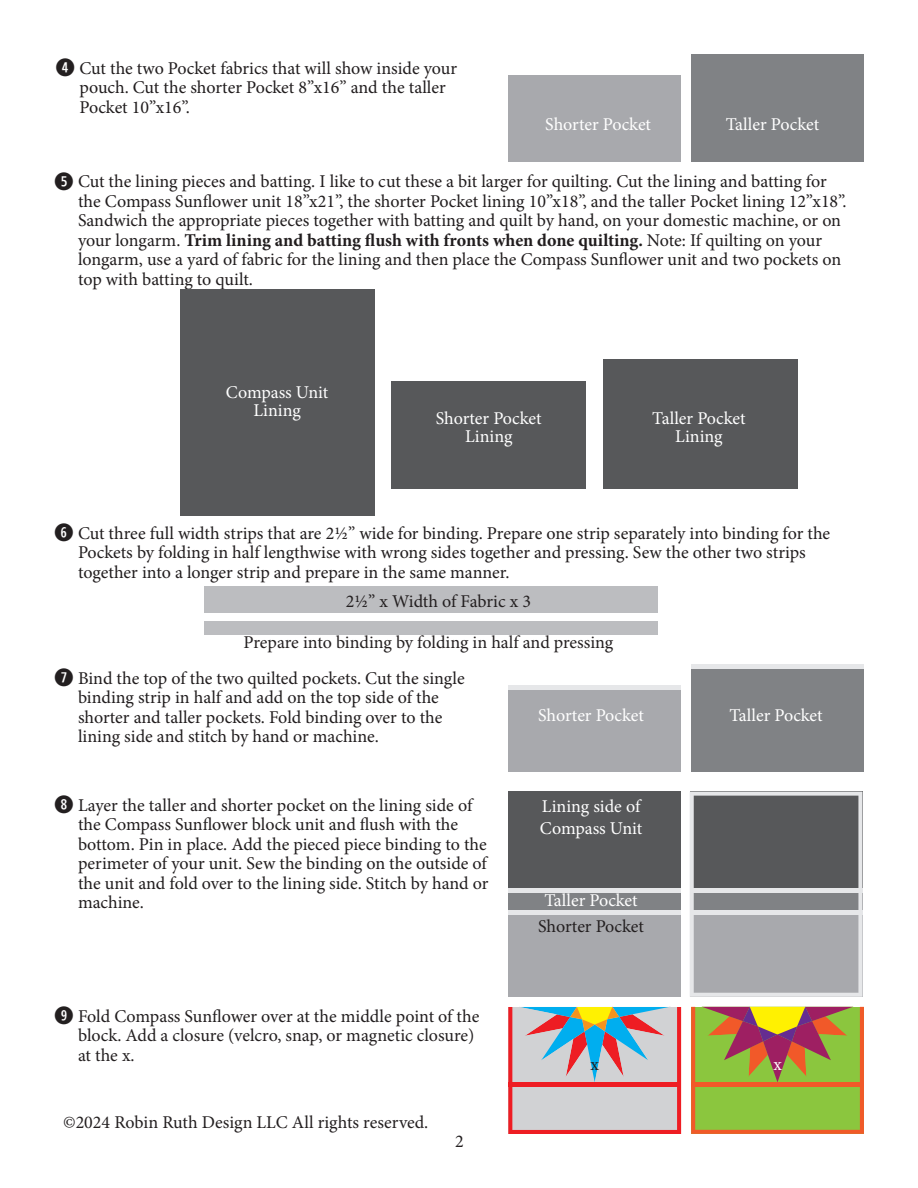
<style>
.page{position:relative;width:918px;height:1188px;background:#fff}
.page>*{position:absolute;margin:0;border:0;box-sizing:border-box;transform-origin:0 0}
.text{font:18px/19.5px "Minion Pro";letter-spacing:-.005em;color:#211d1e}
.t1{font:18px/18px "Minion Pro";color:#fff;text-align:center}
.t2{font:18px "Minion Pro";color:#231f20}
.s1{font-family:"Combi Numerals";font-weight:700;font-size:24px;color:#231f20}
.s2{font-weight:700}
.s3{color:#231f20}
</style>
<div class="page">
<div style="left:204px;top:586px;width:454px;height:27px;background:#bcbdc0"></div>
<div style="left:204px;top:621px;width:454px;height:13px;background:#bcbdc0"></div>
<div style="left:508px;top:76px;width:173px;height:86px;background:#a8a9ad"></div>
<div style="left:691px;top:54px;width:173px;height:108px;background:#808285"></div>
<div style="left:180px;top:289px;width:194px;height:227px;background:#57585a"></div>
<div style="left:392px;top:381px;width:194px;height:108px;background:#57585a"></div>
<div style="left:603px;top:359px;width:195px;height:130px;background:#57585a"></div>
<div style="left:508px;top:686px;width:173px;height:86px;background:#a8a9ad"></div>
<hr style="left:508px;top:686px;width:173px;height:4px;background:#e6e7e9">
<div style="left:691px;top:664px;width:173px;height:108px;background:#808285"></div>
<hr style="left:691px;top:664px;width:173px;height:4px;background:#e6e7e9">
<div style="left:508px;top:792px;width:173px;height:205px;background:#57585a"></div>
<div style="left:508px;top:889px;width:173px;height:108px;background:#808285"></div>
<hr style="left:508px;top:889px;width:173px;height:4px;background:#e6e7e9">
<div style="left:508px;top:910px;width:173px;height:87px;background:#a8a9ad"></div>
<hr style="left:508px;top:910px;width:173px;height:4px;background:#e6e7e9">
<svg style="left:690px;top:792px;width:172px;height:205px;background:#898a8c"></svg>
<svg style="left:508px;top:1006px;width:173px;height:128px;background:#c0b3b5"></svg>
<hr style="left:508px;top:1083px;width:173px;height:4px;background:#ee1d23">
<svg style="left:691px;top:1006px;width:173px;height:128px;background:#a29f3f"></svg>
<hr style="left:691px;top:1082px;width:173px;height:4px;background:#f15929">
<p class="text" style="left:80px;top:58px;width:379px;text-indent:-24px"><span class="s1">R</span> Cut the two Pocket fabrics that will show inside your pouch. Cut the shorter Pocket 8”x16” and the taller<br>Pocket 10”x16”.</p>
<p class="t1" style="left:545px;top:115px;width:107px">Shorter Pocket</p>
<p class="t1" style="left:726px;top:115px;width:95px">Taller Pocket</p>
<p class="text" style="left:78px;top:172px;width:770px;text-indent:-24px"><span class="s1">T</span> Cut the lining pieces and batting. I like to cut these a bit larger for quilting. Cut the lining and batting for the Compass Sunflower unit 18”x21”, the shorter Pocket lining 10”x18”, and the taller Pocket lining 12”x18”.<br>Sandwich the appropriate pieces together with batting and quilt by hand, on your domestic machine, or on your longarm. <span class="s2">Trim lining and batting flush with fronts when done quilting.</span> Note: If quilting on your longarm, use a yard of fabric for the lining and then place the Compass Sunflower unit and two pockets on top with batting to quilt.</p>
<p class="t1" style="left:226px;top:384px;width:104px">Compass Unit<br>Lining</p>
<p class="t1" style="left:436px;top:409px;width:107px">Shorter Pocket<br>Lining</p>
<p class="t1" style="left:652px;top:409px;width:95px">Taller Pocket<br>Lining</p>
<p class="text" style="left:78px;top:523px;width:754px;text-indent:-24px"><span class="s1">Y</span> Cut three full width strips that are 21/2” wide for binding. Prepare one strip separately into binding for the<br>Pockets by folding in half lengthwise with wrong sides together and pressing. Sew the other two strips together into a longer strip and prepare in the same manner.</p>
<p class="t2" style="left:346px;top:589px;width:187px">21/2” x Width of Fabric x 3</p>
<p class="t2" style="left:244px;top:630px;width:371px">Prepare into binding by folding in half and pressing</p>
<p class="text" style="left:78px;top:668px;width:388px;text-indent:-24px"><span class="s1">U</span> Bind the top of the two quilted pockets. Cut the single binding strip in half and add on the top side of the shorter and taller pockets. Fold binding over to the lining side and stitch by hand or machine.</p>
<p class="t1" style="left:538px;top:706px;width:107px">Shorter Pocket</p>
<p class="t1" style="left:729px;top:706px;width:95px">Taller Pocket</p>
<p class="text" style="left:78px;top:796px;width:412px;text-indent:-24px"><span class="s1">I</span> Layer the taller and shorter pocket on the lining side of the Compass Sunflower block unit and flush with the bottom. Pin in place. Add the pieced piece binding to the perimeter of your unit. Sew the binding on the outside of the unit and fold over to the lining side. Stitch by hand or machine.</p>
<p class="text" style="left:78px;top:1007px;width:403px;text-indent:-24px"><span class="s1">O</span> Fold Compass Sunflower over at the middle point of the block. <span class="s3">Add a closure (velcro, snap, or magnetic closure) at the x.</span></p>
<p class="t2" style="left:63px;top:1110px;width:367px">©2024 Robin Ruth Design LLC All rights reserved.</p>
<p class="t2" style="left:455px;top:1129px;width:10px">2</p>
<p class="t1" style="left:542px;top:798px;width:100px">Lining side of</p>
<p class="t1" style="left:540px;top:819px;width:104px">Compass Unit</p>
<p class="t1" style="left:544px;top:892px;width:95px">Taller Pocket</p>
<p class="t2" style="left:538px;top:914px;width:107px">Shorter Pocket</p>
<p class="t2" style="left:590px;top:1052px;width:10px">x</p>
<p class="t1" style="left:773px;top:1055px;width:10px">x</p>
</div>
